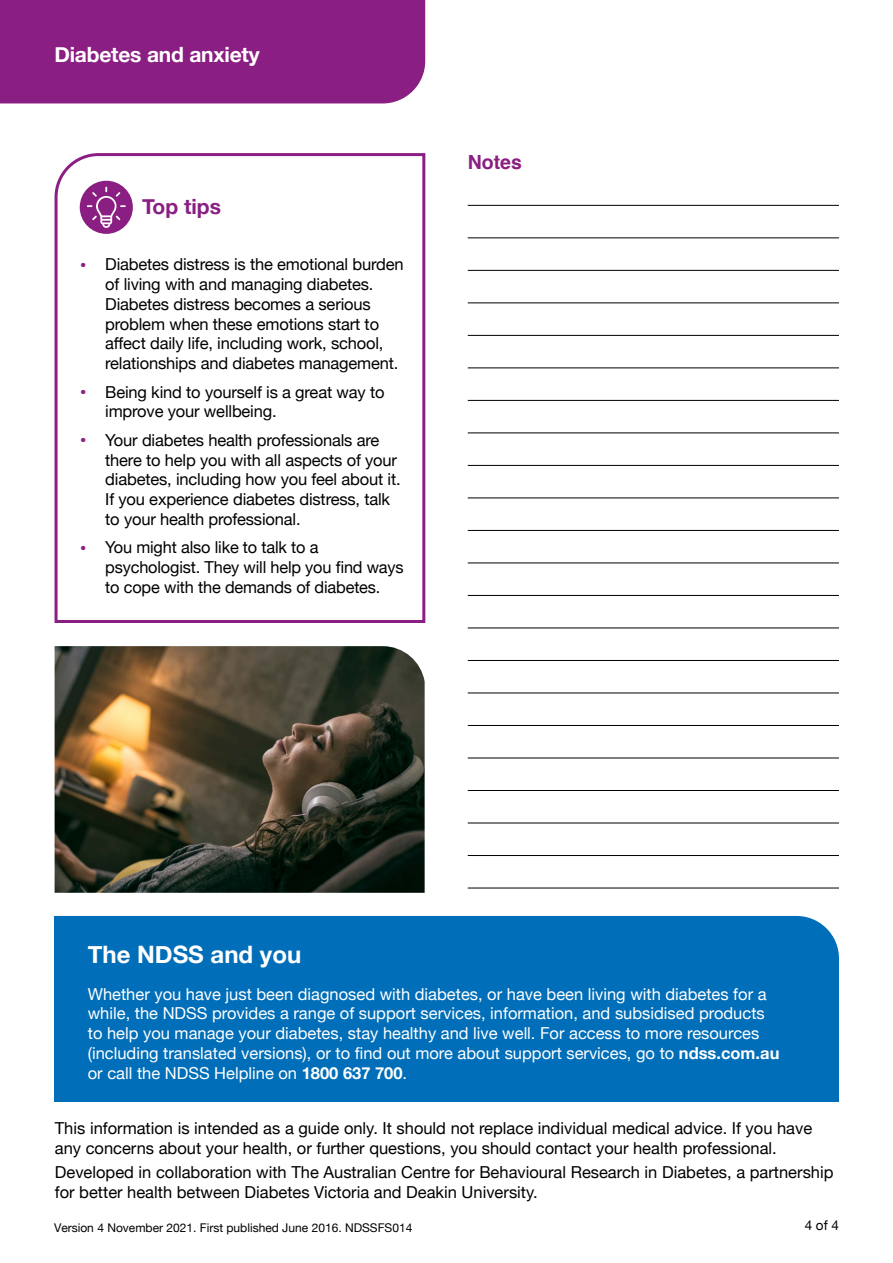
<style>
.page{position:relative;width:893px;height:1263px;background:#fff}
.page>*{position:absolute;margin:0;border:0;box-sizing:border-box;transform-origin:0 0}
.Call_out_box_subhead{font:700 24px "Helvetica Neue";color:#fff}
.t1{font:700 21px "Helvetica Neue";letter-spacing:-.01em;color:#fff}
.subhead{font:700 21px "Helvetica Neue";color:#8a1e82}
.t2{font:700 19.5px "Helvetica";color:#8a1e82}
.Bullets__purple{font:16.5px/19.8px "Helvetica Neue";letter-spacing:-.01em;color:#000}
.Body{font:16.5px/19.8px "Helvetica Neue";color:#fff}
.legal{font:16.5px/19.8px "Helvetica Neue";color:#000}
.t3{font:13.5px "Helvetica Neue";color:#000}
.t4{font:12px "Helvetica Neue";color:#000}
.s1{font-family:"Helvetica";font-weight:700;font-size:19.5px;color:#8a1e82}
.s2{font-weight:700}
.s3{font-family:"Helvetica Neue LT Std"}
</style>
<div class="page">
<div style="left:54px;top:916px;width:785px;height:186px;background:#006eb8"></div>
<hr style="left:468px;top:205px;width:371px;height:1px;background:#000">
<hr style="left:468px;top:238px;width:371px;height:1px;background:#000">
<hr style="left:468px;top:270px;width:371px;height:1px;background:#000">
<hr style="left:468px;top:303px;width:371px;height:1px;background:#000">
<hr style="left:468px;top:335px;width:371px;height:1px;background:#000">
<hr style="left:468px;top:368px;width:371px;height:1px;background:#000">
<hr style="left:468px;top:400px;width:371px;height:1px;background:#000">
<hr style="left:468px;top:433px;width:371px;height:1px;background:#000">
<hr style="left:468px;top:465px;width:371px;height:1px;background:#000">
<hr style="left:468px;top:498px;width:371px;height:1px;background:#000">
<hr style="left:468px;top:530px;width:371px;height:1px;background:#000">
<hr style="left:468px;top:563px;width:371px;height:1px;background:#000">
<hr style="left:468px;top:595px;width:371px;height:1px;background:#000">
<hr style="left:468px;top:628px;width:371px;height:1px;background:#000">
<hr style="left:468px;top:660px;width:371px;height:1px;background:#000">
<hr style="left:468px;top:693px;width:371px;height:1px;background:#000">
<hr style="left:468px;top:725px;width:371px;height:1px;background:#000">
<hr style="left:468px;top:758px;width:371px;height:1px;background:#000">
<hr style="left:468px;top:790px;width:371px;height:1px;background:#000">
<hr style="left:468px;top:823px;width:371px;height:1px;background:#000">
<hr style="left:468px;top:855px;width:371px;height:1px;background:#000">
<hr style="left:468px;top:888px;width:371px;height:1px;background:#000">
<svg style="left:54px;top:153px;width:372px;height:470px"></svg>
<div style="left:80px;top:181px;width:53px;height:53px;background:#8a1e82;border-radius:50%"></div>
<svg style="left:87px;top:187px;width:39px;height:41px"></svg>
<div style="left:0;top:0;width:425px;height:103px;background:#8a1e82"></div>
<img style="left:55px;top:646px;width:370px;height:247px">
<p class="t1" style="left:54px;top:38px;width:207px">Diabetes and anxiety</p>
<h2 class="subhead" style="left:142px;top:190px;width:80px">Top tips</h2>
<p class="Bullets__purple" style="left:105px;top:255px;width:300px;text-indent:-26px"><span class="s1">•</span> Diabetes distress is the emotional burden of living with and managing diabetes.<br>Diabetes distress becomes a serious problem when these emotions start to affect daily life, including work, school, relationships and diabetes management.</p>
<p class="Bullets__purple" style="left:105px;top:383px;width:281px;text-indent:-26px"><span class="s1">•</span> Being kind to yourself is a great way to improve your wellbeing.</p>
<p class="Bullets__purple" style="left:105px;top:431px;width:297px;text-indent:-26px"><span class="s1">•</span> Your diabetes health professionals are there to help you with all aspects of your diabetes, including how you feel about it.<br>If you experience diabetes distress, talk to your health professional.</p>
<p class="Bullets__purple" style="left:105px;top:538px;width:300px;text-indent:-26px"><span class="s1">•</span> You might also like to talk to a psychologist. They will help you find ways to cope with the demands of diabetes.</p>
<p class="t2" style="left:468px;top:147px;width:56px">Notes</p>
<h2 class="Call_out_box_subhead" style="left:88px;top:935px;width:215px">The NDSS and you</h2>
<p class="Body" style="left:88px;top:985px;width:693px">Whether you have just been diagnosed with diabetes, or have been living with diabetes for a while, the NDSS provides a range of support services, information, and subsidised products to help you manage your diabetes, stay healthy and live well. For access to more resources (including translated versions), or to find out more about support services, go to <span class="s2">ndss.com.au </span>or call the NDSS Helpline on <span class="s2">1800 637 700</span>.</p>
<p class="legal" style="left:55px;top:1119px;width:759px">This information is intended as a guide only. It should not replace individual medical advice. If you have any concerns about your health, or further questions, you should contact your health professional.</p>
<p class="legal" style="left:55px;top:1163px;width:780px">Developed in collaboration with The Australian Centre for Behavioural Research in Diabetes, a partnership for better health between Diabetes Victoria and Deakin University.</p>
<p class="t4" style="left:54px;top:1218px;width:360px">Version 4 November 2021. First published June 201<span class="s3">6</span>. NDSSFS014</p>
<p class="t3" style="left:805px;top:1216px;width:36px">4 of 4</p>
</div>
